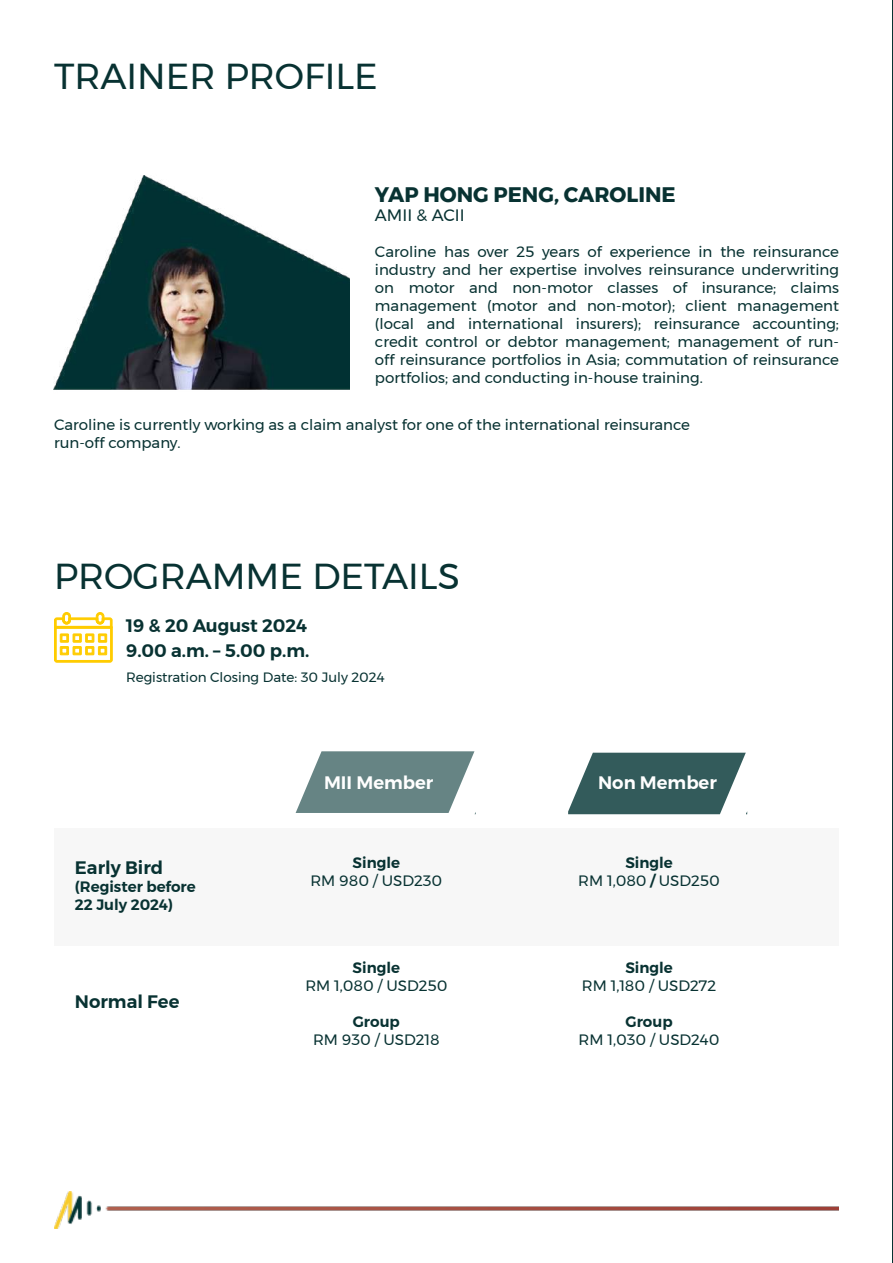
<style>
.page{position:relative;width:893px;height:1263px;background:#fff}
.page>*{position:absolute;margin:0;border:0;box-sizing:border-box;transform-origin:0 0}
.t1{font:36px "Montserrat";color:#083232}
.t2{font:700 21px "Montserrat";color:#083232}
.t3{font:600 18px/25.2px "Montserrat";color:#083232}
.t4{font:600 18px "Montserrat";color:#fff}
.t5{font:16.5px "Montserrat";color:#083232}
.t6{font:15px/18px "Montserrat";color:#083232;text-align:justify}
.t7{font:600 15px/18px "Montserrat";color:#083232}
.t8{font:13.5px "Montserrat";color:#083232}
.s1{font-weight:600}
</style>
<div class="page">
<img style="left:54px;top:175px;width:295px;height:215px">
<img style="left:54px;top:1191px;width:785px;height:38px">
<svg style="left:54px;top:612px;width:59px;height:50px"></svg>
<div style="left:55px;top:828px;width:784px;height:117px;background:#f7f7f7"></div>
<svg style="left:296px;top:751px;width:180px;height:63px"></svg>
<svg style="left:568px;top:753px;width:179px;height:61px;background:#507272"></svg>
<hr style="left:892px;top:0;width:1px;height:1263px;background:#083233">
<h1 class="t1" style="left:54px;top:49px;width:325px">TRAINER PROFILE</h1>
<h2 class="t2" style="left:375px;top:177px;width:302px">YAP HONG PENG, CAROLINE</h2>
<p class="t5" style="left:375px;top:203px;width:91px">AMII &amp; ACII</p>
<p class="t6" style="left:375px;top:243px;width:465px">Caroline has over 25 years of experience in the reinsurance industry and her expertise involves reinsurance underwriting on motor and non-motor classes of insurance; claims management (motor and non-motor); client management (local and international insurers); reinsurance accounting; credit control or debtor management; management of run&shy;off reinsurance portfolios in Asia; commutation of reinsurance portfolios; and conducting in-house training.</p>
<p class="t6" style="left:54px;top:416px;width:638px">Caroline is currently working as a claim analyst for one of the international reinsurance run-off company.</p>
<h1 class="t1" style="left:54px;top:549px;width:407px">PROGRAMME DETAILS</h1>
<p class="t3" style="left:126px;top:612px;width:185px">19 &amp; 20 August 2024<br>9.00 a.m. – 5.00 p.m.</p>
<p class="t8" style="left:126px;top:667px;width:260px">Registration Closing Date: 30 July 2024</p>
<p class="t3" style="left:75px;top:855px;width:90px">Early Bird</p>
<p class="t7" style="left:75px;top:877px;width:122px">(Register before<br>22 July 2024)</p>
<p class="t3" style="left:75px;top:989px;width:106px">Normal Fee</p>
<p class="t4" style="left:324px;top:768px;width:111px">MII Member</p>
<p class="t4" style="left:598px;top:768px;width:120px">Non Member</p>
<p class="t7" style="left:353px;top:854px;width:49px">Single</p>
<p class="t6" style="left:310px;top:872px;width:133px">RM 980 / USD230</p>
<p class="t7" style="left:353px;top:959px;width:49px">Single</p>
<p class="t6" style="left:305px;top:977px;width:144px">RM 1,080 / USD250</p>
<p class="t7" style="left:353px;top:1013px;width:49px">Group</p>
<p class="t6" style="left:313px;top:1031px;width:128px">RM 930 / USD218</p>
<p class="t6" style="left:578px;top:854px;width:143px;text-align:center"><span class="s1">Single<br></span>RM 1,080 <span class="s1">/</span> USD250</p>
<p class="t7" style="left:625px;top:959px;width:49px">Single</p>
<p class="t6" style="left:582px;top:977px;width:136px">RM 1,180 / USD272</p>
<p class="t7" style="left:625px;top:1013px;width:49px">Group</p>
<p class="t6" style="left:579px;top:1031px;width:142px">RM 1,030 / USD240</p>
</div>
